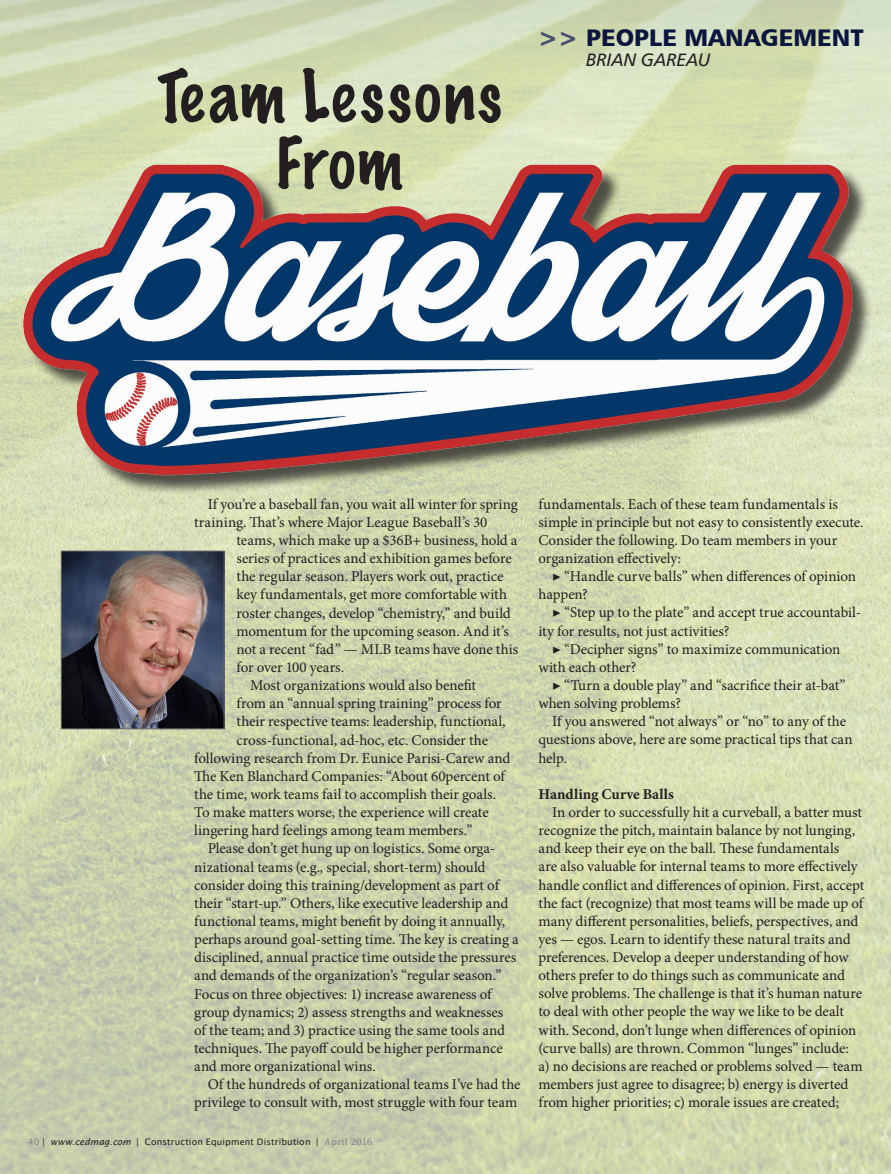
<style>
.page{position:relative;width:891px;height:1174px;background:#fff}
.page>*{position:absolute;margin:0;border:0;box-sizing:border-box;transform-origin:0 0}
.t1{font:100 64.5px/66.8px "Marker Felt";letter-spacing:.035em;color:#231f20;text-align:center}
.t2{font:24px "Humanist 777 BT Black B";color:#0a163e}
.t3{font:18px "Humanist 777 BT Italic B";letter-spacing:-.005em;color:#231f20}
.t4{font:15px/18.1px "Minion Pro";letter-spacing:-.005em;color:#231f20}
.t5{font:700 15px "Minion Pro";letter-spacing:.005em;color:#231f20}
.t6{font:9px "Lucida Sans";letter-spacing:.02em;color:#231f20}
.s1{color:#47506e}
.s2{color:#808285}
.s3{font-style:italic}
.s4{font-family:"Lucida";color:#808285}
</style>
<div class="page">
<img style="left:0;top:0;width:890px;height:1174px">
<img style="left:63px;top:553px;width:159px;height:174px">
<div style="left:61px;top:551px;width:163px;height:178px;border:1px solid #6c6d70"></div>
<img style="left:0;top:154px;width:890px;height:372px">
<h1 class="t1" style="left:157px;top:62px;width:346px">Team Lessons<br>From</h1>
<h2 class="t2" style="left:538px;top:22px;width:327px"><span class="s1">&gt;&gt;</span> PEOPLE MANAGEMENT</h2>
<p class="t3" style="left:586px;top:48px;width:126px">BRIAN GAREAU</p>
<p class="t4" style="left:194px;top:495px;width:325px;text-indent:14px">If you’re a baseball fan, you wait all winter for spring training. That’s where Major League Baseball’s 30</p>
<p class="t4" style="left:236px;top:531px;width:282px">teams, which make up a $36B+ business, hold a</p>
<p class="t4" style="left:236px;top:549px;width:276px">series of practices and exhibition games before</p>
<p class="t4" style="left:236px;top:567px;width:268px">the regular season. Players work out, practice</p>
<p class="t4" style="left:236px;top:586px;width:272px">key fundamentals, get more comfortable with</p>
<p class="t4" style="left:236px;top:604px;width:276px">roster changes, develop “chemistry,” and build</p>
<p class="t4" style="left:236px;top:622px;width:274px">momentum for the upcoming season. And it’s</p>
<p class="t4" style="left:236px;top:640px;width:283px">not a recent “fad” — MLB teams have done this</p>
<p class="t4" style="left:236px;top:658px;width:109px">for over 100 years.</p>
<p class="t4" style="left:250px;top:676px;width:227px">Most organizations would also benefit</p>
<p class="t4" style="left:236px;top:694px;width:266px">from an “annual spring training” process for</p>
<p class="t4" style="left:236px;top:713px;width:270px">their respective teams: leadership, functional,</p>
<p class="t4" style="left:236px;top:731px;width:253px">cross-functional, ad-hoc, etc. Consider the</p>
<p class="t4" style="left:194px;top:749px;width:317px">following research from Dr. Eunice Parisi-Carew and</p>
<p class="t4" style="left:194px;top:767px;width:312px">The Ken Blanchard Companies: “About 60percent of</p>
<p class="t4" style="left:194px;top:785px;width:303px">the time, work teams fail to accomplish their goals.</p>
<p class="t4" style="left:194px;top:803px;width:296px">To make matters worse, the experience will create</p>
<p class="t4" style="left:194px;top:821px;width:279px">lingering hard feelings among team members.”</p>
<p class="t4" style="left:208px;top:839px;width:289px">Please don’t get hung up on logistics. Some orga-</p>
<p class="t4" style="left:194px;top:858px;width:293px">nizational teams (e.g., special, short-term) should</p>
<p class="t4" style="left:194px;top:876px;width:306px">consider doing this training/development as part of</p>
<p class="t4" style="left:194px;top:894px;width:316px">their “start-up.” Others, like executive leadership and</p>
<p class="t4" style="left:194px;top:912px;width:312px">functional teams, might benefit by doing it annually,</p>
<p class="t4" style="left:194px;top:930px;width:326px">perhaps around goal-setting time. The key is creating a</p>
<p class="t4" style="left:194px;top:948px;width:323px">disciplined, annual practice time outside the pressures</p>
<p class="t4" style="left:194px;top:966px;width:308px">and demands of the organization’s “regular season.”</p>
<p class="t4" style="left:194px;top:985px;width:299px">Focus on three objectives: 1) increase awareness of</p>
<p class="t4" style="left:194px;top:1003px;width:311px">group dynamics; 2) assess strengths and weaknesses</p>
<p class="t4" style="left:194px;top:1021px;width:312px">of the team; and 3) practice using the same tools and</p>
<p class="t4" style="left:194px;top:1039px;width:310px">techniques. The payoff could be higher performance</p>
<p class="t4" style="left:194px;top:1057px;width:183px">and more organizational wins.</p>
<p class="t4" style="left:208px;top:1075px;width:314px">Of the hundreds of organizational teams I’ve had the</p>
<p class="t4" style="left:194px;top:1093px;width:325px">privilege to consult with, most struggle with four team</p>
<p class="t6" style="left:28px;top:1137px;width:346px"><span class="s2">40</span> | <span class="s3">www.cedmag.com</span> | Construction Equipment Distribution | <span class="s4">April 2016</span></p>
<p class="t4" style="left:538px;top:495px;width:326px">fundamentals. Each of these team fundamentals is simple in principle but not easy to consistently execute.<br>Consider the following. Do team members in your organization effectively:</p>
<p class="t4" style="left:538px;top:567px;width:319px;text-indent:13px">▶ “Handle curve balls” when differences of opinion happen?</p>
<p class="t4" style="left:538px;top:604px;width:324px;text-indent:13px">▶ “Step up to the plate” and accept true accountabil&shy;ity for results, not just activities?</p>
<p class="t4" style="left:538px;top:640px;width:303px;text-indent:13px">▶ “Decipher signs” to maximize communication with each other?</p>
<p class="t4" style="left:538px;top:676px;width:308px;text-indent:13px">▶ “Turn a double play” and “sacrifice their at-bat” when solving problems?</p>
<p class="t4" style="left:538px;top:712px;width:315px;text-indent:13px">If you answered “not always” or “no” to any of the questions above, here are some practical tips that can help.</p>
<p class="t5" style="left:538px;top:783px;width:137px">Handling Curve Balls</p>
<p class="t4" style="left:538px;top:803px;width:327px;text-indent:13px">In order to successfully hit a curveball, a batter must recognize the pitch, maintain balance by not lunging, and keep their eye on the ball. These fundamentals<br>are also valuable for internal teams to more effectively handle conflict and differences of opinion. First, accept the fact (recognize) that most teams will be made up of many different personalities, beliefs, perspectives, and yes — egos. Learn to identify these natural traits and preferences. Develop a deeper understanding of how others prefer to do things such as communicate and solve problems. The challenge is that it’s human nature to deal with other people the way we like to be dealt with. Second, don’t lunge when differences of opinion (curve balls) are thrown. Common “lunges” include:<br>a) no decisions are reached or problems solved — team members just agree to disagree; b) energy is diverted from higher priorities; c) morale issues are created;</p>
</div>
